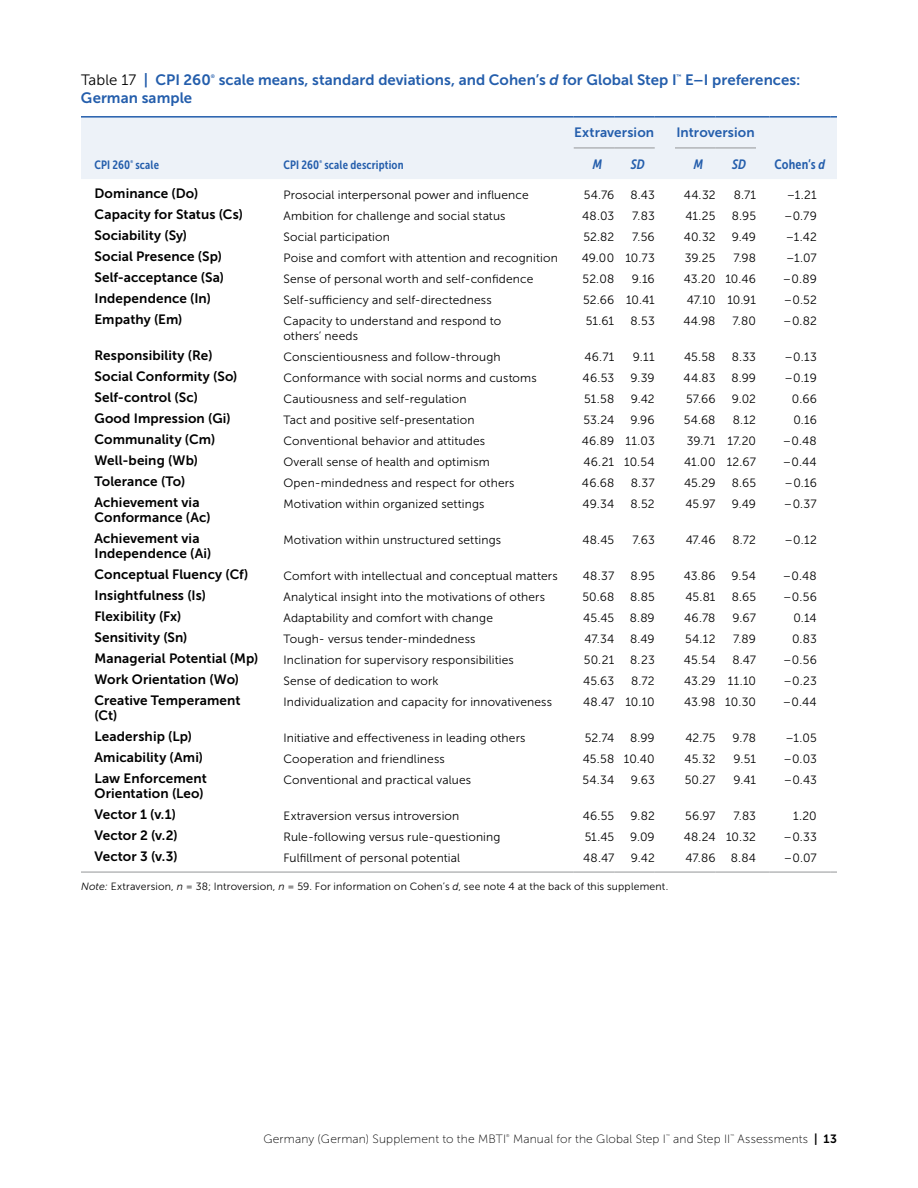
<style>
.page{position:relative;width:918px;height:1188px;background:#fff}
.page>*{position:absolute;margin:0;border:0;box-sizing:border-box;transform-origin:0 0}
.t1{font:15px "Museo Sans 700";letter-spacing:.005em;color:#245eac}
.t2{font:15px "Museo Sans 300";color:#000}
.t3{font:13.5px/21px "Museo Sans 700";letter-spacing:.01em;color:#000}
.t4{font:13.5px "Museo Sans 700";letter-spacing:.01em;color:#245eac}
.t5{font:13.5px "Museo Sans Cond 700";letter-spacing:.015em;color:#245eac}
.t6{font:italic 13.5px "Museo Sans Cond 700";color:#245eac}
.t7{font:12px/21px "Museo Sans 300";letter-spacing:.01em;color:#000;text-align:justify}
.t8{font:12px "Museo Sans 100";letter-spacing:.015em;color:#000}
.t9{font:12px "Museo Sans Cond 700";letter-spacing:.01em;color:#245eac}
.t10{font:10.5px "Museo Sans 300";letter-spacing:.015em;color:#000}
.t11{font:5.1px "Museo Sans 700";color:#245eac}
.t12{font:4.05px "Museo Sans 100";color:#000}
.t13{font:4.05px "Museo Sans Cond 700";color:#245eac}
.s1{font-family:"Museo Sans 700";color:#245eac}
.s2{font-style:italic}
.s3{font-family:"Museo Sans 700"}
</style>
<div class="page">
<div style="left:81px;top:118px;width:756px;height:61px;background:#edf2f8"></div>
<hr style="left:574px;top:148px;width:40px;height:1px;background:#939598">
<hr style="left:614px;top:148px;width:41px;height:1px;background:#939598">
<hr style="left:675px;top:148px;width:41px;height:1px;background:#939598">
<hr style="left:716px;top:148px;width:40px;height:1px;background:#939598">
<hr style="left:81px;top:872px;width:189px;height:1px;background:#939598">
<hr style="left:270px;top:872px;width:304px;height:1px;background:#939598">
<hr style="left:574px;top:872px;width:40px;height:1px;background:#939598">
<hr style="left:614px;top:872px;width:41px;height:1px;background:#939598">
<svg style="left:655px;top:872px;width:20px;height:1px"></svg>
<hr style="left:675px;top:872px;width:41px;height:1px;background:#939598">
<hr style="left:716px;top:872px;width:40px;height:1px;background:#939598">
<svg style="left:756px;top:872px;width:14px;height:1px"></svg>
<hr style="left:770px;top:872px;width:60px;height:1px;background:#939598">
<hr style="left:81px;top:116px;width:189px;height:2px;background:#245eac">
<hr style="left:270px;top:116px;width:304px;height:2px;background:#245eac">
<hr style="left:574px;top:116px;width:40px;height:2px;background:#245eac">
<hr style="left:614px;top:116px;width:41px;height:2px;background:#245eac">
<hr style="left:655px;top:116px;width:20px;height:2px;background:#245eac">
<hr style="left:675px;top:116px;width:41px;height:2px;background:#245eac">
<hr style="left:716px;top:116px;width:40px;height:2px;background:#245eac">
<svg style="left:756px;top:116px;width:14px;height:2px"></svg>
<hr style="left:770px;top:116px;width:60px;height:2px;background:#245eac">
<svg style="left:830px;top:116px;width:7px;height:2px"></svg>
<p class="t2" style="left:81px;top:72px;width:131px">Table 17 <span class="s1">| CPI 260</span></p>
<p class="t11" style="left:211px;top:74px;width:6px">®</p>
<p class="t1" style="left:219px;top:72px;width:459px">scale means, standard deviations, and Cohen’s <span class="s2">d</span> for Global Step I</p>
<p class="t11" style="left:677px;top:74px;width:6px">™</p>
<p class="t1" style="left:685px;top:72px;width:117px">E–I preferences:</p>
<p class="t1" style="left:81px;top:90px;width:113px">German sample</p>
<p class="t4" style="left:574px;top:125px;width:81px">Extraversion</p>
<p class="t4" style="left:676px;top:125px;width:80px">Introversion</p>
<p class="t9" style="left:94px;top:158px;width:66px">CPI 260 scale</p>
<p class="t13" style="left:319px;top:159px;width:4px">®</p>
<p class="t6" style="left:593px;top:156px;width:11px">M</p>
<p class="t6" style="left:631px;top:156px;width:16px">SD</p>
<p class="t6" style="left:694px;top:156px;width:11px">M</p>
<p class="t6" style="left:732px;top:156px;width:16px">SD</p>
<p class="t5" style="left:775px;top:156px;width:52px">Cohen’s <span class="s2">d</span></p>
<p class="t13" style="left:130px;top:159px;width:4px">®</p>
<p class="t9" style="left:283px;top:158px;width:122px">CPI 260 scale description</p>
<p class="t3" style="left:94px;top:183px;width:150px">Dominance (Do)<br>Capacity for Status (Cs)<br>Sociability (Sy)<br>Social Presence (Sp)<br>Self-acceptance (Sa)<br>Independence (In)<br>Empathy (Em)</p>
<p class="t3" style="left:94px;top:345px;width:145px">Responsibility (Re)<br>Social Conformity (So)<br>Self-control (Sc)<br>Good Impression (Gi)<br>Communality (Cm)<br>Well-being (Wb)<br>Tolerance (To)<br>Achievement via</p>
<p class="t3" style="left:94px;top:507px;width:118px">Conformance (Ac)<br>Achievement via</p>
<p class="t3" style="left:94px;top:543px;width:165px">Independence (Ai)<br>Conceptual Fluency (Cf)<br>Insightfulness (Is)<br>Flexibility (Fx)<br>Sensitivity (Sn)<br>Managerial Potential (Mp)<br>Work Orientation (Wo)<br>Creative Temperament</p>
<p class="t3" style="left:94px;top:705px;width:114px">(Ct)<br>Leadership (Lp)<br>Amicability (Ami)<br>Law Enforcement</p>
<p class="t3" style="left:94px;top:783px;width:111px">Orientation (Leo)<br>Vector 1 (v.1)<br>Vector 2 (v.2)<br>Vector 3 (v.3)</p>
<p class="t7" style="left:284px;top:184px;width:276px;text-align:left">Prosocial interpersonal power and influence Ambition for challenge and social status<br>Social participation<br>Poise and comfort with attention and recognition Sense of personal worth and self-confidence Self-sufficiency and self-directedness<br>Capacity to understand and respond to</p>
<p class="t7" style="left:284px;top:325px;width:255px;text-align:left">others’ needs<br>Conscientiousness and follow-through Conformance with social norms and customs Cautiousness and self-regulation<br>Tact and positive self-presentation Conventional behavior and attitudes<br>Overall sense of health and optimism Open-mindedness and respect for others Motivation within organized settings</p>
<p class="t7" style="left:284px;top:529px;width:219px">Motivation within unstructured settings</p>
<p class="t7" style="left:284px;top:565px;width:276px;text-align:left">Comfort with intellectual and conceptual matters Analytical insight into the motivations of others Adaptability and comfort with change<br>Tough- versus tender-mindedness<br>Inclination for supervisory responsibilities<br>Sense of dedication to work<br>Individualization and capacity for innovativeness</p>
<p class="t7" style="left:284px;top:727px;width:244px;text-align:left">Initiative and effectiveness in leading others<br>Cooperation and friendliness<br>Conventional and practical values</p>
<p class="t7" style="left:284px;top:805px;width:218px;text-align:left">Extraversion versus introversion<br>Rule-following versus rule-questioning<br>Fulfillment of personal potential</p>
<p class="t7" style="left:582px;top:184px;width:34px;text-align:center">54.76<br>48.03<br>52.82<br>49.00<br>52.08<br>52.66<br>51.61</p>
<p class="t7" style="left:582px;top:346px;width:34px">46.71<br>46.53<br>51.58<br>53.24<br>46.89<br>46.21<br>46.68<br>49.34</p>
<p class="t7" style="left:583px;top:529px;width:33px">48.45</p>
<p class="t7" style="left:582px;top:565px;width:33px">48.37<br>50.68<br>45.45<br>47.34<br>50.21<br>45.63<br>48.47</p>
<p class="t7" style="left:582px;top:727px;width:33px">52.74<br>45.58<br>54.34</p>
<p class="t7" style="left:583px;top:805px;width:33px">46.55<br>51.45<br>48.47</p>
<p class="t7" style="left:625px;top:184px;width:31px;text-align:center">8.43<br>7.83<br>7.56<br>10.73<br>9.16<br>10.41<br>8.53</p>
<p class="t7" style="left:624px;top:346px;width:32px;text-align:right">9.11<br>9.39<br>9.42<br>9.96<br>11.03<br>10.54<br>8.37<br>8.52</p>
<p class="t7" style="left:632px;top:529px;width:24px">7.63</p>
<p class="t7" style="left:625px;top:565px;width:31px;text-align:center">8.95<br>8.85<br>8.89<br>8.49<br>8.23<br>8.72<br>10.10</p>
<p class="t7" style="left:624px;top:727px;width:32px;text-align:center">8.99<br>10.40<br>9.63</p>
<p class="t7" style="left:630px;top:805px;width:26px">9.82<br>9.09<br>9.42</p>
<p class="t10" style="left:81px;top:881px;width:589px"><span class="s2">Note:</span> Extraversion, <span class="s2">n</span> = 38; Introversion, <span class="s2">n</span> = 59. For information on Cohen’s <span class="s2">d</span>, see note 4 at the back of this supplement.</p>
<p class="t7" style="left:683px;top:184px;width:34px;text-align:center">44.32<br>41.25<br>40.32<br>39.25<br>43.20<br>47.10<br>44.98</p>
<p class="t7" style="left:683px;top:346px;width:34px">45.58<br>44.83<br>57.66<br>54.68<br>39.71<br>41.00<br>45.29<br>45.97</p>
<p class="t7" style="left:686px;top:529px;width:31px">47.46</p>
<p class="t7" style="left:684px;top:565px;width:33px">43.86<br>45.81<br>46.78<br>54.12<br>45.54<br>43.29<br>43.98</p>
<p class="t7" style="left:685px;top:727px;width:33px">42.75<br>45.32<br>50.27</p>
<p class="t7" style="left:684px;top:805px;width:33px">56.97<br>48.24<br>47.86</p>
<p class="t7" style="left:725px;top:184px;width:32px;text-align:right">8.71<br>8.95<br>9.49<br>7.98<br>10.46<br>10.91<br>7.80</p>
<p class="t7" style="left:727px;top:346px;width:31px;text-align:center">8.33<br>8.99<br>9.02<br>8.12<br>17.20<br>12.67<br>8.65<br>9.49</p>
<p class="t7" style="left:732px;top:529px;width:25px">8.72</p>
<p class="t7" style="left:725px;top:565px;width:32px;text-align:right">9.54<br>8.65<br>9.67<br>7.89<br>8.47<br>11.10<br>10.30</p>
<p class="t7" style="left:733px;top:727px;width:25px">9.78<br>9.51<br>9.41</p>
<p class="t7" style="left:726px;top:805px;width:31px;text-align:right">7.83<br>10.32<br>8.84</p>
<p class="t7" style="left:783px;top:184px;width:35px;text-align:center">–1.21 –0.79 –1.42 –1.07 –0.89 –0.52 –0.82</p>
<p class="t7" style="left:783px;top:346px;width:36px;text-align:right">–0.13 –0.19<br>0.66<br>0.16 –0.48 –0.44 –0.16 –0.37</p>
<p class="t7" style="left:785px;top:529px;width:34px">–0.12</p>
<p class="t7" style="left:783px;top:565px;width:36px;text-align:right">–0.48 –0.56<br>0.14<br>0.83 –0.56 –0.23 –0.44</p>
<p class="t7" style="left:783px;top:727px;width:35px">–1.05 –0.03 –0.43</p>
<p class="t7" style="left:784px;top:805px;width:35px;text-indent:9px">1.20 –0.33 –0.07</p>
<p class="t8" style="left:263px;top:1133px;width:244px">Germany (German) Supplement to the MBTI</p>
<p class="t12" style="left:506px;top:1134px;width:5px">®</p>
<p class="t8" style="left:513px;top:1133px;width:154px">Manual for the Global Step I</p>
<p class="t12" style="left:666px;top:1134px;width:5px">™</p>
<p class="t8" style="left:673px;top:1133px;width:59px">and Step II</p>
<p class="t12" style="left:731px;top:1134px;width:5px">™</p>
<p class="t8" style="left:738px;top:1133px;width:101px">Assessments <span class="s3">| 13</span></p>
</div>
